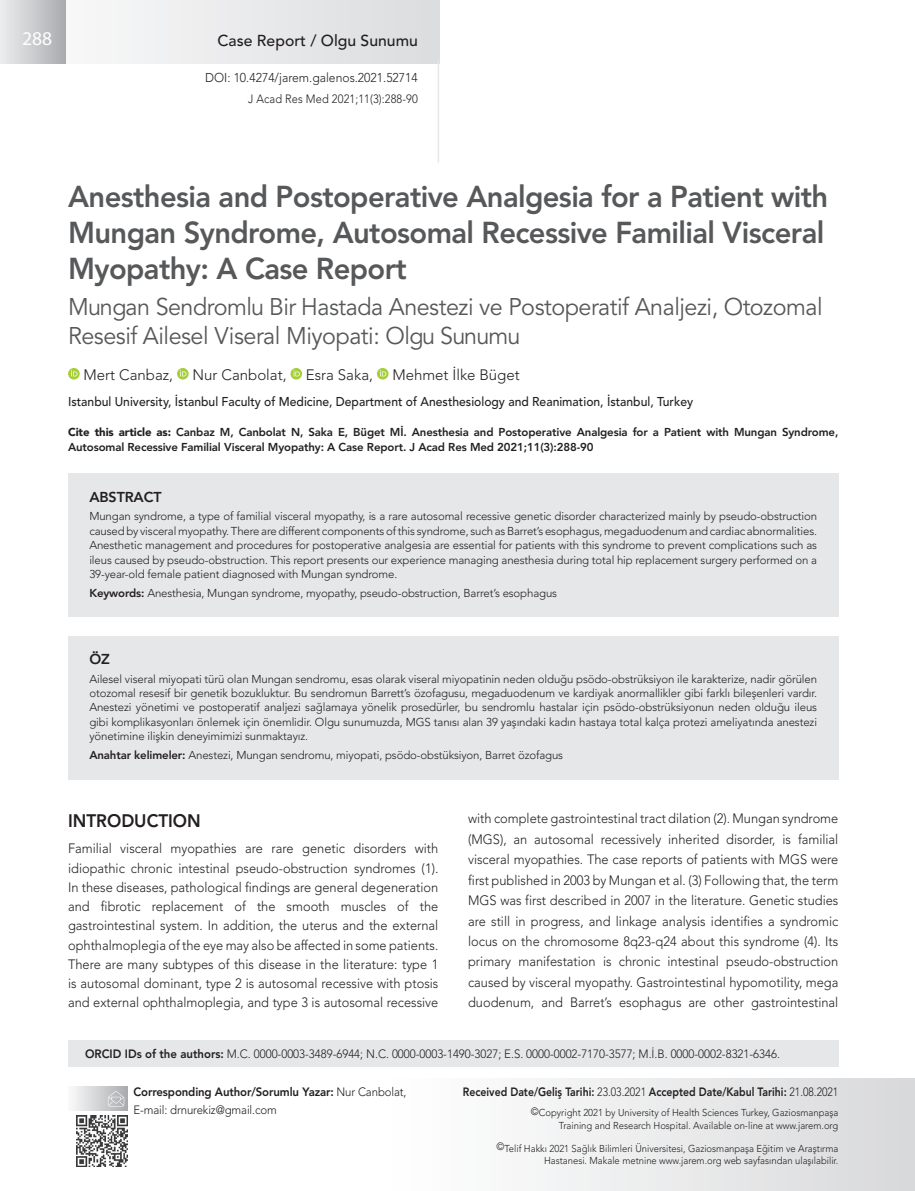
<style>
.page{position:relative;width:915px;height:1191px;background:#fff}
.page>*{position:absolute;margin:0;border:0;box-sizing:border-box;transform-origin:0 0}
.t1{font:800 30px/36px "Avenir LT Std";letter-spacing:-.02em;color:#57585a}
.t2{font:24px/28.8px "Avenir LT Std";letter-spacing:-.02em;color:#57585a}
.t3{font:19.5px "Myriad Hebrew";color:#fff}
.t4{font:800 18px "Avenir LT Std";color:#231f20;scale:.95 1}
.t5{font:500 15.75px "Avenir LT Std";color:#231f20}
.t6{font:300 15px "Avenir LT Std";color:#231f20}
.t7{font:800 14.25px "Avenir LT Std";letter-spacing:-.01em;color:#231f20}
.t8{font:300 13.5px/20.4px "Avenir LT Std";color:#231f20;text-align:justify;scale:.95 1}
.t9{font:500 12.75px "Avenir LT Std";color:#231f20;scale:.95 1}
.t10{font:300 12.75px "Avenir LT Std";color:#231f20;scale:.95 1}
.t11{font:300 12px/18.6px "Avenir LT Std";color:#231f20;scale:.95 1}
.t12{font:800 12px "Avenir LT Std";color:#231f20;scale:.87 1}
.t13{font:300 12px "Avenir LT Std";color:#231f20;scale:.92 1}
.t14{font:300 11.4px/14.4px "Avenir LT Std";letter-spacing:-.01em;color:#231f20;text-align:justify}
.t15{font:800 11.4px/14.4px "Avenir LT Std";letter-spacing:-.01em;color:#231f20}
.t16{font:300 10.05px/12.6px "Avenir LT Std";color:#231f20;text-align:right;scale:.95 1}
.s1{font-weight:900}
.s2{font-weight:800}
.s3{font-weight:300}
.s4{font-size:10.5px}
</style>
<div class="page">
<div style="left:385px;top:1078px;width:529px;height:113px;background:linear-gradient(to right,#fff,#d9d9db)"></div>
<div style="left:0;top:0;width:439px;height:64px;background:linear-gradient(to bottom,#e9eaec,#e9eaec)"></div>
<hr style="left:437px;top:60px;width:2px;height:102px;background:#e6e7e9">
<div style="left:0;top:0;width:65px;height:64px;background:linear-gradient(to right,#edeeef,#abacb0)"></div>
<div style="left:68px;top:1086px;width:59px;height:24px;background:linear-gradient(to right,#f7f8f9,#b6b7ba)"></div>
<svg style="left:108px;top:1090px;width:16px;height:16px"></svg>
<img style="left:76px;top:1115px;width:51px;height:51px">
<div style="left:68px;top:1040px;width:770px;height:26px;background:#e6e7e9"></div>
<div style="left:68px;top:635px;width:770px;height:144px;background:#e6e7e9"></div>
<div style="left:68px;top:473px;width:770px;height:144px;background:#e6e7e9"></div>
<svg style="left:68px;top:368px;width:12px;height:11px"></svg>
<svg style="left:71px;top:370px;width:6px;height:6px"></svg>
<svg style="left:177px;top:368px;width:11px;height:11px"></svg>
<svg style="left:180px;top:370px;width:6px;height:6px"></svg>
<svg style="left:290px;top:368px;width:12px;height:11px"></svg>
<svg style="left:293px;top:370px;width:7px;height:6px"></svg>
<svg style="left:377px;top:368px;width:11px;height:11px"></svg>
<svg style="left:380px;top:370px;width:6px;height:6px"></svg>
<h3 class="t3" style="left:22px;top:28px;width:32px">288</h3>
<h3 class="t5" style="left:217px;top:31px;width:202px">Case Report / Olgu Sunumu</h3>
<p class="t10" style="left:205px;top:70px;width:225px">DOI: 10.4274/jarem.galenos.2021.52714</p>
<p class="t13" style="left:248px;top:91px;width:186px">J Acad Res Med 2021;11(3):288-90</p>
<h1 class="t1" style="left:68px;top:179px;width:761px">Anesthesia and Postoperative Analgesia for a Patient with<br>Mungan Syndrome, Autosomal Recessive Familial Visceral<br>Myopathy: A Case Report</h1>
<h2 class="t2" style="left:68px;top:293px;width:755px">Mungan Sendromlu Bir Hastada Anestezi ve Postoperatif Analjezi, Otozomal<br>Resesif Ailesel Viseral Miyopati: Olgu Sunumu</h2>
<h3 class="t6" style="left:84px;top:365px;width:91px">Mert Canbaz,</h3>
<h3 class="t6" style="left:192px;top:365px;width:95px">Nur Canbolat,</h3>
<h3 class="t6" style="left:306px;top:365px;width:68px">Esra Saka,</h3>
<h3 class="t6" style="left:392px;top:365px;width:129px">Mehmet İlke Büget</h3>
<p class="t9" style="left:68px;top:394px;width:659px">Istanbul University, İstanbul Faculty of Medicine, Department of Anesthesiology and Reanimation, İstanbul, Turkey</p>
<p class="t15" style="left:68px;top:425px;width:771px"><span class="s1">Cite this article as:</span> Canbaz M, Canbolat N, Saka E, Büget Mİ. Anesthesia and Postoperative Analgesia for a Patient with Mungan Syndrome,<br>Autosomal Recessive Familial Visceral Myopathy: A Case Report. J Acad Res Med 2021;11(3):288-90</p>
<p class="t7" style="left:89px;top:488px;width:74px">ABSTRACT</p>
<p class="t14" style="left:89px;top:509px;width:729px">Mungan syndrome, a type of familial visceral myopathy, is a rare autosomal recessive genetic disorder characterized mainly by pseudo-obstruction caused by visceral myopathy. There are different components of this syndrome, such as Barret’s esophagus, megaduodenum and cardiac abnormalities.<br>Anesthetic management and procedures for postoperative analgesia are essential for patients with this syndrome to prevent complications such as ileus caused by pseudo-obstruction. This report presents our experience managing anesthesia during total hip replacement surgery performed on a 39-year-old female patient diagnosed with Mungan syndrome.</p>
<p class="t14" style="left:89px;top:585px;width:469px"><span class="s2">Keywords:</span> Anesthesia, Mungan syndrome, myopathy, pseudo-obstruction, Barret’s esophagus</p>
<p class="t7" style="left:89px;top:650px;width:22px">ÖZ</p>
<p class="t14" style="left:89px;top:671px;width:729px">Ailesel viseral miyopati türü olan Mungan sendromu, esas olarak viseral miyopatinin neden olduğu psödo-obstrüksiyon ile karakterize, nadir görülen otozomal resesif bir genetik bozukluktur. Bu sendromun Barrett’s özofagusu, megaduodenum ve kardiyak anormallikler gibi farklı bileşenleri vardır.<br>Anestezi yönetimi ve postoperatif analjezi sağlamaya yönelik prosedürler, bu sendromlu hastalar için psödo-obstrüksiyonun neden olduğu ileus gibi komplikasyonları önlemek için önemlidir. Olgu sunumuzda, MGS tanısı alan 39 yaşındaki kadın hastaya total kalça protezi ameliyatında anestezi yönetimine ilişkin deneyimimizi sunmaktayız.</p>
<p class="t14" style="left:89px;top:747px;width:475px"><span class="s2">Anahtar kelimeler:</span> Anestezi, Mungan sendromu, miyopati, psödo-obstüksiyon, Barret özofagus</p>
<h3 class="t4" style="left:68px;top:810px;width:141px">INTRODUCTION</h3>
<p class="t8" style="left:68px;top:839px;width:391px;line-height:19.2px">Familial visceral myopathies are rare genetic disorders with idiopathic chronic intestinal pseudo-obstruction syndromes (1).<br>In these diseases, pathological findings are general degeneration and fibrotic replacement of the smooth muscles of the gastrointestinal system. In addition, the uterus and the external ophthalmoplegia of the eye may also be affected in some patients.<br>There are many subtypes of this disease in the literature: type 1 is autosomal dominant, type 2 is autosomal recessive with ptosis and external ophthalmoplegia, and type 3 is autosomal recessive</p>
<p class="t8" style="left:468px;top:808px;width:391px">with complete gastrointestinal tract dilation (2). Mungan syndrome (MGS), an autosomal recessively inherited disorder, is familial visceral myopathies. The case reports of patients with MGS were first published in 2003 by Mungan et al. (3) Following that, the term MGS was first described in 2007 in the literature. Genetic studies are still in progress, and linkage analysis identifies a syndromic locus on the chromosome 8q23-q24 about this syndrome (4). Its primary manifestation is chronic intestinal pseudo-obstruction caused by visceral myopathy. Gastrointestinal hypomotility, mega duodenum, and Barret’s esophagus are other gastrointestinal</p>
<p class="t11" style="left:85px;top:1044px;width:732px"><span class="s2">ORCID IDs of the authors:</span> M.C. 0000-0003-3489-6944; N.C. 0000-0003-1490-3027; E.S. 0000-0002-7170-3577; M.İ.B. 0000-0002-8321-6346.</p>
<p class="t11" style="left:133px;top:1082px;width:289px"><span class="s2">Corresponding Author/Sorumlu Yazar:</span> Nur Canbolat,<br>E-mail: drnurekiz@gmail.com</p>
<p class="t12" style="left:463px;top:1084px;width:433px">Received Date/Geliş Tarihi: <span class="s3">23.03.2021</span> Accepted Date/Kabul Tarihi: <span class="s3">21.08.2021</span></p>
<p class="t16" style="left:530px;top:1106px;width:325px"><span class="s4">©</span>Copyright 2021 by University of Health Sciences Turkey, Gaziosmanpaşa<br>Training and Research Hospital. Available on-line at www.jarem.org</p>
<p class="t16" style="left:496px;top:1141px;width:361px"><span class="s4">©</span>Telif Hakkı 2021 Sağlık Bilimleri Üniversitesi, Gaziosmanpaşa Eğitim ve Araştırma<br>Hastanesi. Makale metnine www.jarem.org web sayfasından ulaşılabilir.</p>
</div>
